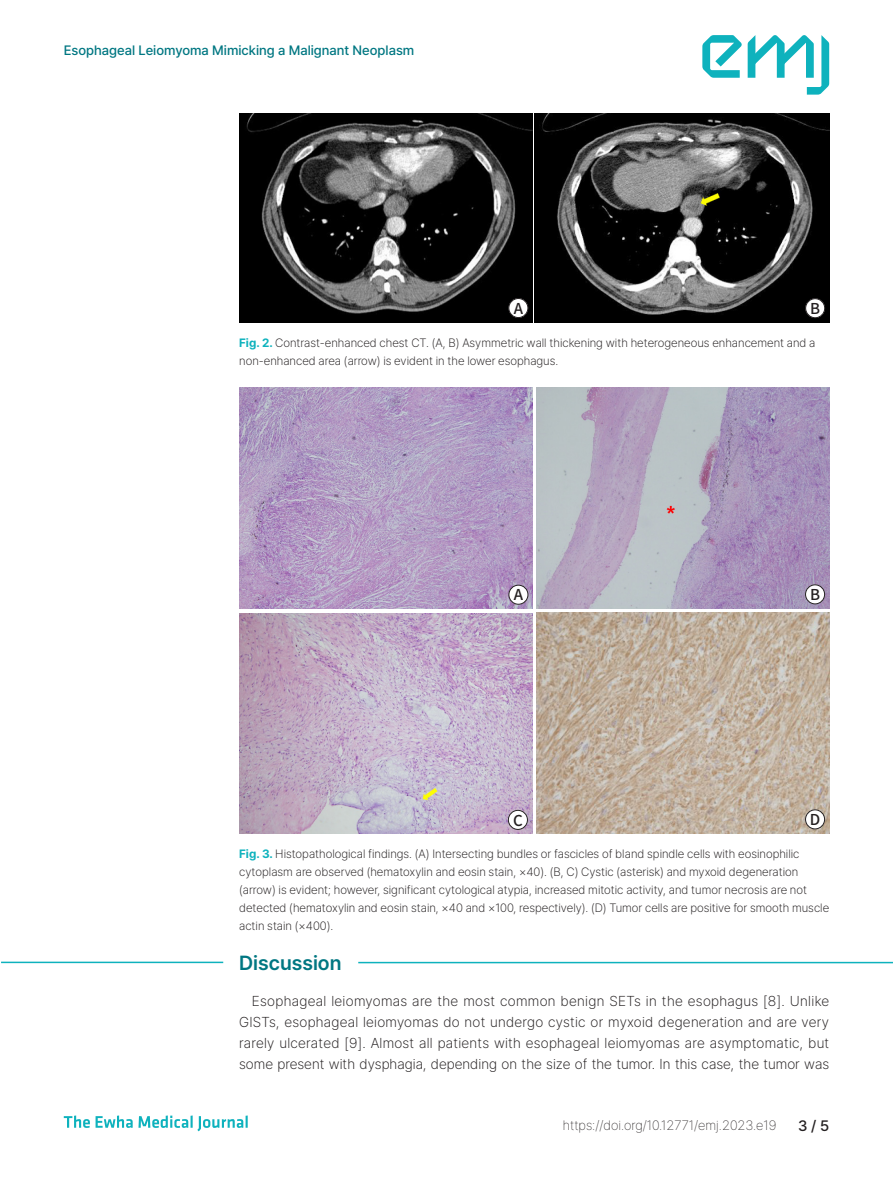
<style>
.page{position:relative;width:893px;height:1191px;background:#fff}
.page>*{position:absolute;margin:0;border:0;box-sizing:border-box;transform-origin:0 0}
.t1{font:600 20.25px "Pretendard";color:#007782}
.t2{font:500 15px "Noto Sans CJ Kkr";color:#231f20}
.t3{font:500 15px "Pretendard";color:#231f20}
.t4{font:200 14.25px/21px "Pretendard";color:#231f20;text-align:justify}
.t5{font:500 13.5px "Pretendard";color:#007782}
.t6{font:100 13.5px "Pretendard";color:#231f20}
.t7{font:200 12px/18px "Pretendard";color:#231f20}
.s1{font-weight:700;color:#0eb2bd}
</style>
<div class="page">
<svg style="left:64px;top:1115px;width:184px;height:16px"></svg>
<svg style="left:702px;top:35px;width:40px;height:43px"></svg>
<svg style="left:748px;top:35px;width:81px;height:60px"></svg>
<hr style="left:358px;top:961px;width:535px;height:2px;background:#0eb2bd">
<hr style="left:1px;top:961px;width:222px;height:2px;background:#0eb2bd">
<img style="left:240px;top:114px;width:292px;height:208px">
<img style="left:535px;top:114px;width:294px;height:208px">
<div style="left:509px;top:298px;width:19px;height:20px;background:#fff;border-radius:50%"></div>
<div style="left:509px;top:298px;width:19px;height:20px;border:1px solid #231f20;border-radius:50%"></div>
<div style="left:805px;top:298px;width:20px;height:20px;background:#fff;border-radius:50%"></div>
<div style="left:805px;top:298px;width:20px;height:20px;border:1px solid #231f20;border-radius:50%"></div>
<img style="left:239px;top:388px;width:293px;height:221px">
<img style="left:537px;top:388px;width:292px;height:220px">
<img style="left:239px;top:613px;width:293px;height:221px">
<img style="left:536px;top:612px;width:293px;height:221px">
<div style="left:509px;top:585px;width:19px;height:19px;background:#fff;border-radius:50%"></div>
<div style="left:509px;top:585px;width:19px;height:19px;border:1px solid #231f20;border-radius:50%"></div>
<div style="left:805px;top:584px;width:20px;height:20px;background:#fff;border-radius:50%"></div>
<div style="left:805px;top:584px;width:20px;height:20px;border:1px solid #231f20;border-radius:50%"></div>
<div style="left:508px;top:810px;width:20px;height:19px;background:#fff;border-radius:50%"></div>
<div style="left:508px;top:810px;width:20px;height:19px;border:1px solid #231f20;border-radius:50%"></div>
<div style="left:805px;top:809px;width:20px;height:20px;background:#fff;border-radius:50%"></div>
<div style="left:805px;top:809px;width:20px;height:20px;border:1px solid #231f20;border-radius:50%"></div>
<p class="t5" style="left:64px;top:43px;width:352px">Esophageal Leiomyoma Mimicking a Malignant Neoplasm</p>
<p class="t2" style="left:514px;top:300px;width:11px">A</p>
<p class="t2" style="left:810px;top:300px;width:12px">B</p>
<p class="t7" style="left:239px;top:333px;width:578px"><span class="s1">Fig. 2.</span> Contrast-enhanced chest CT. (A, B) Asymmetric wall thickening with heterogeneous enhancement and a non-enhanced area (arrow) is evident in the lower esophagus.</p>
<p class="t2" style="left:514px;top:586px;width:11px">A</p>
<p class="t2" style="left:810px;top:586px;width:12px">B</p>
<p class="t2" style="left:513px;top:811px;width:11px">C</p>
<p class="t2" style="left:810px;top:811px;width:12px">D</p>
<p class="t7" style="left:239px;top:844px;width:591px"><span class="s1">Fig. 3.</span> Histopathological findings. (A) Intersecting bundles or fascicles of bland spindle cells with eosinophilic cytoplasm are observed (hematoxylin and eosin stain, ×40). (B, C) Cystic (asterisk) and myxoid degeneration (arrow) is evident; however, significant cytological atypia, increased mitotic activity, and tumor necrosis are not detected (hematoxylin and eosin stain, ×40 and ×100, respectively). (D) Tumor cells are positive for smooth muscle actin stain (×400).</p>
<h1 class="t1" style="left:239px;top:950px;width:104px">Discussion</h1>
<p class="t4" style="left:239px;top:990px;width:592px;text-indent:13px">Esophageal leiomyomas are the most common benign SETs in the esophagus [8]. Unlike GISTs, esophageal leiomyomas do not undergo cystic or myxoid degeneration and are very rarely ulcerated [9]. Almost all patients with esophageal leiomyomas are asymptomatic, but some present with dysphagia, depending on the size of the tumor. In this case, the tumor was</p>
<p class="t6" style="left:563px;top:1118px;width:215px">https://doi.org/10.12771/emj.2023.e19</p>
<p class="t3" style="left:798px;top:1116px;width:32px">3 / 5</p>
</div>
